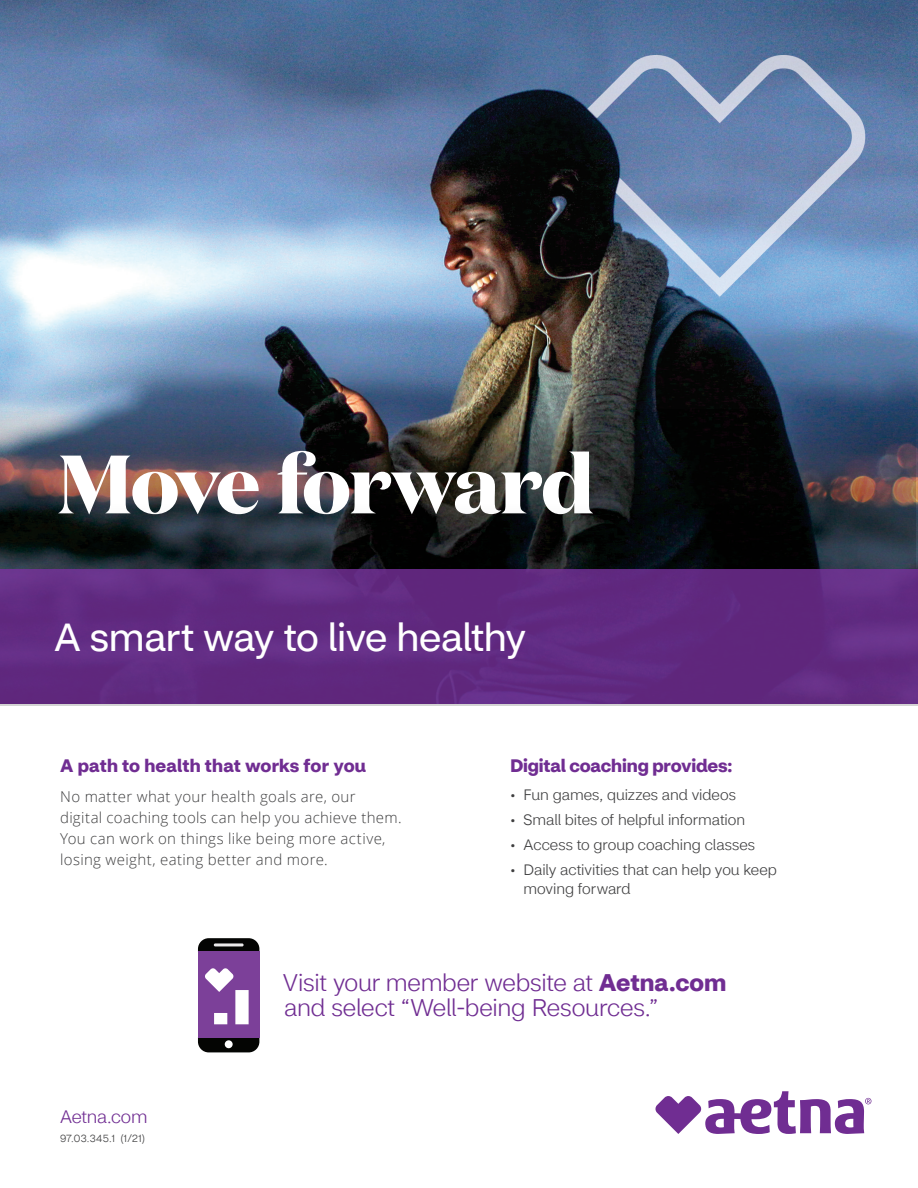
<style>
.page{position:relative;width:918px;height:1188px;background:#fff}
.page>*{position:absolute;margin:0;border:0;box-sizing:border-box;transform-origin:0 0}
.t1{font:700 82.5px "Domaine Display";letter-spacing:-.02em;color:#fff}
.t2{font:39px "CVS Health Sans";letter-spacing:-.015em;color:#fff}
.t3{font:300 24px/25.5px "CVS Health Sans";letter-spacing:-.01em;color:#702d92}
.t4{font:700 18px "CVS Health Sans";letter-spacing:-.005em;color:#702d92}
.t5{font:300 18px "CVS Health Sans";letter-spacing:-.015em;color:#702d92}
.t6{font:300 15px/21px "Open Sans";letter-spacing:.025em;color:#3e3e3f}
.t7{font:300 15px/19.5px "CVS Health Sans";letter-spacing:-.005em;color:#3e3e3f}
.t8{font:300 10.5px "CVS Health Sans";letter-spacing:.02em;color:#3e3e3f}
.s1{font-weight:700}
</style>
<div class="page">
<img style="left:0;top:0;width:918px;height:405px">
<img style="left:0;top:405px;width:916px;height:94px">
<svg style="left:0;top:499px;width:918px;height:206px;background:#171d21"></svg>
<div style="left:0;top:569px;width:918px;height:135px;background:#5f2980"></div>
<svg style="left:198px;top:1037px;width:61px;height:15px"></svg>
<svg style="left:198px;top:938px;width:61px;height:14px"></svg>
<div style="left:225px;top:1040px;width:8px;height:8px;background:#fff;border-radius:50%"></div>
<div style="left:198px;top:955px;width:61px;height:82px;background:#7c4099"></div>
<hr style="left:198px;top:952px;width:61px;height:3px;background:#7c4099">
<hr style="left:214px;top:943px;width:30px;height:3px;background:#eaeaea">
<svg style="left:205px;top:968px;width:44px;height:56px"></svg>
<svg style="left:655px;top:1091px;width:216px;height:43px"></svg>
<h1 class="t1" style="left:58px;top:424px;width:538px">Move forward</h1>
<h2 class="t2" style="left:54px;top:613px;width:474px">A smart way to live healthy</h2>
<h3 class="t4" style="left:60px;top:755px;width:307px">A path to health that works for you</h3>
<p class="t6" style="left:60px;top:785px;width:343px">No matter what your health goals are, our<br>digital coaching tools can help you achieve them.<br>You can work on things like being more active, losing weight, eating better and more.</p>
<h3 class="t4" style="left:510px;top:755px;width:224px">Digital coaching provides:</h3>
<p class="t7" style="left:510px;top:785px;width:228px">• Fun games, quizzes and videos</p>
<p class="t7" style="left:510px;top:810px;width:237px">• Small bites of helpful information</p>
<p class="t7" style="left:510px;top:835px;width:247px">• Access to group coaching classes</p>
<p class="t7" style="left:524px;top:860px;width:255px;text-indent:-14px">• Daily activities that can help you keep moving forward</p>
<p class="t5" style="left:60px;top:1106px;width:89px">Aetna.com</p>
<p class="t8" style="left:60px;top:1132px;width:87px">97.03.345.1 (1/21)</p>
<p class="t3" style="left:283px;top:970px;width:445px">Visit your member website at <span class="s1">Aetna.com </span>and select “Well-being Resources.”</p>
</div>
